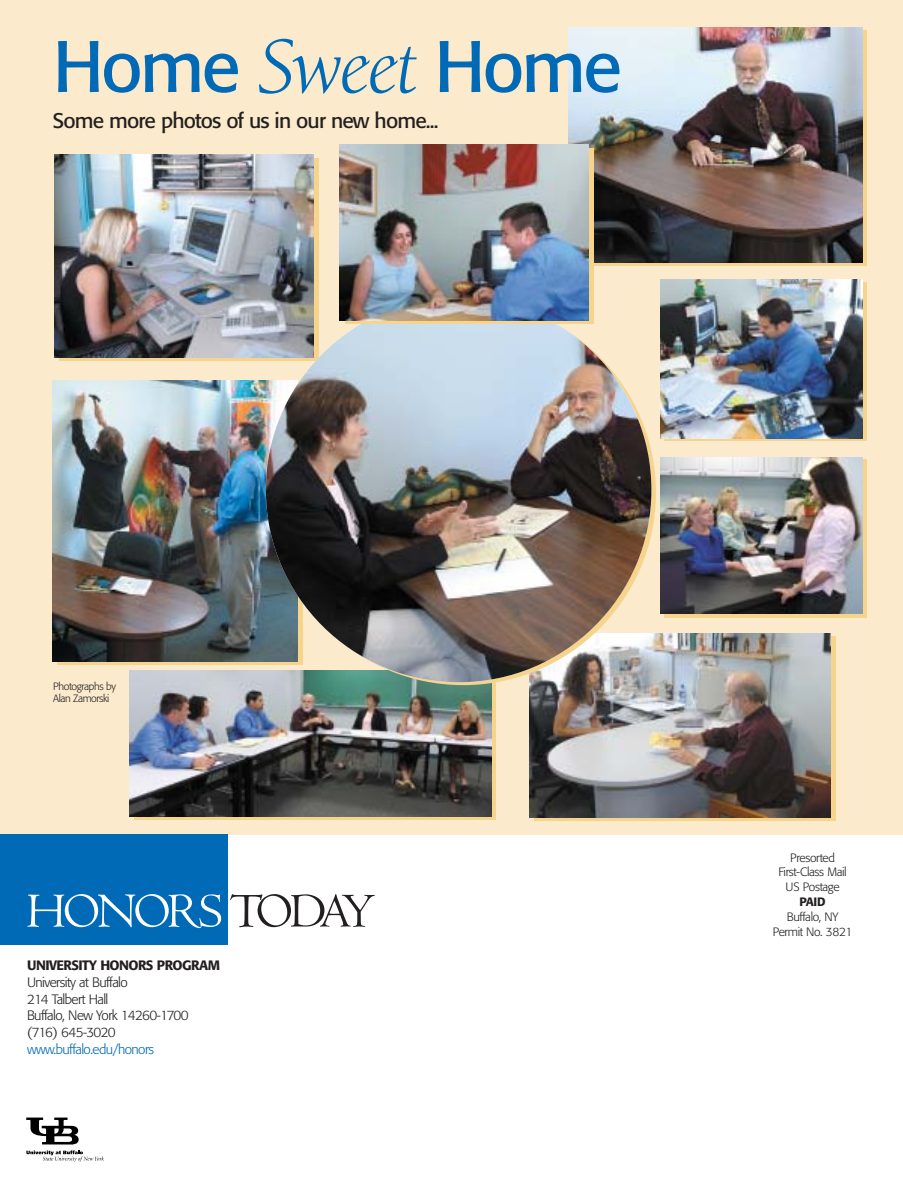
<style>
.page{position:relative;width:903px;height:1188px;background:#fff}
.page>*{position:absolute;margin:0;border:0;box-sizing:border-box;transform-origin:0 0}
.t1{font:72px "Formata";letter-spacing:-.04em;color:#006ab6}
.t2{font:50.7px "Centaur";letter-spacing:-.06em;color:#fff}
.t3{font:21px "Formata";letter-spacing:-.04em;color:#231f1f}
.t4{font:300 13.5px/16.6px "Formata";letter-spacing:-.04em;color:#231f1f}
.t5{font:500 13.5px "Formata";letter-spacing:-.04em;color:#231f1f}
.t6{font:300 13.5px "Formata";letter-spacing:-.04em;color:#006ab6}
.t7{font:300 12px/14.9px "Formata";letter-spacing:-.03em;color:#231f1f;text-align:center}
.t8{font:500 12px "Formata";color:#231f1f}
.t9{font:300 10.5px/12px "Formata";letter-spacing:-.04em;color:#231f1f}
.s1{font-family:"Berkeley";font-style:italic;font-size:81px}
.s2{color:#231f1f}
</style>
<div class="page">
<img style="left:0;top:0;width:903px;height:1162px">
<h1 class="t1" style="left:53px;top:34px;width:571px">Home <span class="s1">Sweet</span> Home</h1>
<h3 class="t3" style="left:53px;top:111px;width:387px">Some more photos of us in our new home...</h3>
<p class="t9" style="left:53px;top:682px;width:64px">Photographs by<br>Alan Zamorski</p>
<h2 class="t2" style="left:27px;top:892px;width:350px">HONORS <span class="s2">TODAY</span></h2>
<p class="t5" style="left:27px;top:959px;width:195px">UNIVERSITY HONORS PROGRAM</p>
<p class="t4" style="left:27px;top:975px;width:163px">University at Buffalo<br>214 Talbert Hall<br>Buffalo, New York 14260-1700 (716) 645-3020</p>
<p class="t6" style="left:27px;top:1043px;width:129px">www.buffalo.edu/honors</p>
<p class="t7" style="left:778px;top:851px;width:70px">Presorted<br>First-Class Mail<br>US Postage</p>
<p class="t8" style="left:800px;top:896px;width:27px">PAID</p>
<p class="t7" style="left:773px;top:910px;width:81px">Buffalo, NY<br>Permit No. 3821</p>
</div>
